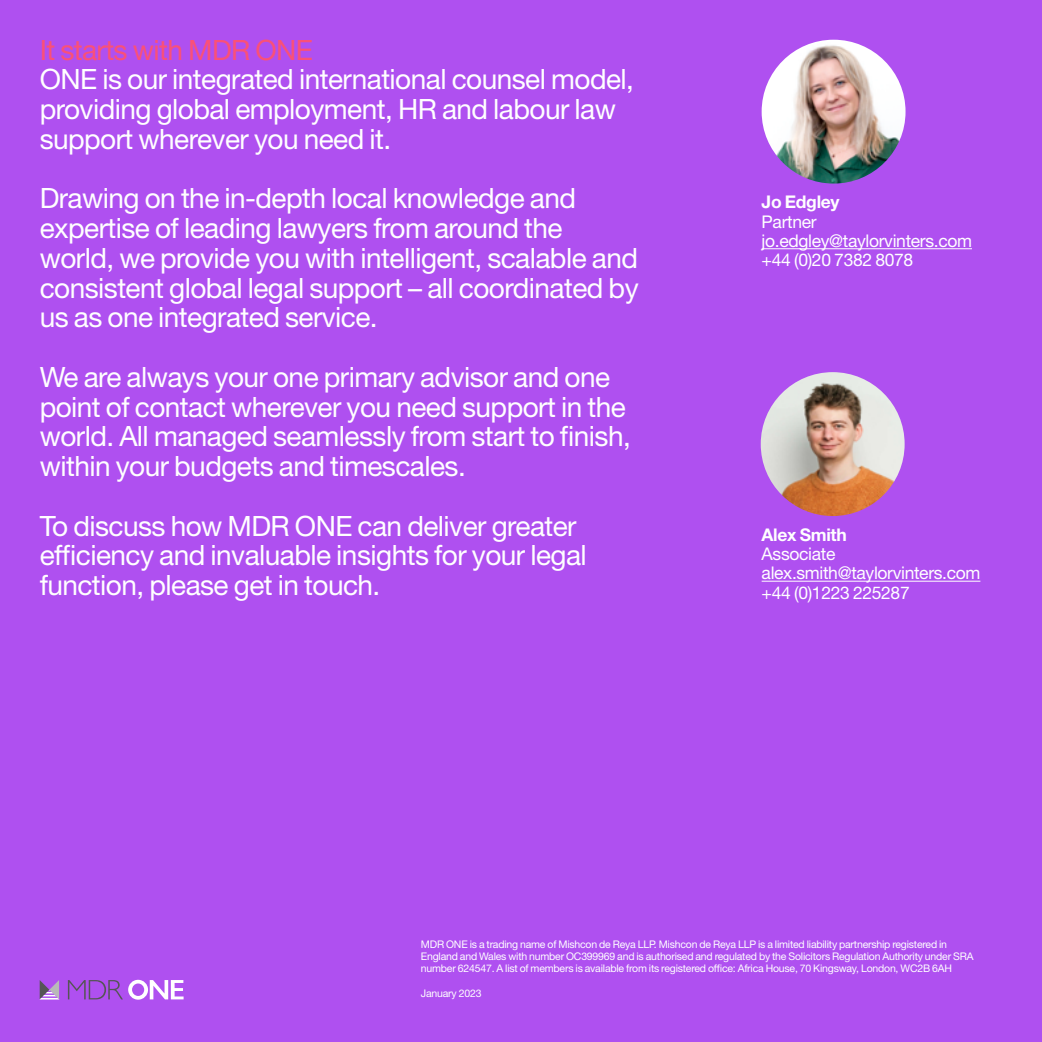
<style>
.page{position:relative;width:1042px;height:1042px;background:#af50f0}
.page>*{position:absolute;margin:0;border:0;box-sizing:border-box;transform-origin:0 0}
.t1{font:28px/29.8px "Helvetica Neue LT Pro";letter-spacing:-.02em;color:#fff}
.t2{font:28px "Helvetica Neue LT Pro";letter-spacing:-.02em;color:#fa5078}
.t3{font:17.5px/19.2px "Helvetica Neue LT Pro";letter-spacing:-.02em;color:#fff}
.t4{font:700 17.5px "Helvetica Neue LT Pro";letter-spacing:-.02em;color:#fff}
.t5{font:10.5px/12.2px "Helvetica Neue LT Pro";letter-spacing:-.02em;color:#fff}
</style>
<div class="page">
<svg style="left:40px;top:980px;width:19px;height:19px"></svg>
<svg style="left:68px;top:980px;width:116px;height:19px"></svg>
<hr style="left:761px;top:248px;width:211px;height:1px;background:#fff">
<hr style="left:761px;top:581px;width:219px;height:1px;background:#fff">
<img style="left:761px;top:372px;width:143px;height:144px;border-radius:72px">
<img style="left:761px;top:40px;width:144px;height:144px;border-radius:72px">
<p class="t2" style="left:40px;top:32px;width:275px">It starts with MDR ONE</p>
<p class="t1" style="left:40px;top:64px;width:596px">ONE is our integrated international counsel model, providing global employment, HR and labour law support wherever you need it.</p>
<p class="t1" style="left:40px;top:183px;width:600px">Drawing on the in-depth local knowledge and expertise of leading lawyers from around the world, we provide you with intelligent, scalable and consistent global legal support – all coordinated by us as one integrated service.</p>
<p class="t1" style="left:40px;top:361px;width:593px">We are always your one primary advisor and one point of contact wherever you need support in the world. All managed seamlessly from start to finish, within your budgets and timescales.</p>
<p class="t1" style="left:40px;top:510px;width:548px">To discuss how MDR ONE can deliver greater efficiency and invaluable insights for your legal function, please get in touch.</p>
<p class="t4" style="left:761px;top:191px;width:79px">Jo Edgley</p>
<p class="t3" style="left:761px;top:211px;width:212px">Partner jo.edgley@taylorvinters.com +44 (0)20 7382 8078</p>
<p class="t4" style="left:761px;top:524px;width:87px">Alex Smith</p>
<p class="t3" style="left:761px;top:544px;width:220px">Associate alex.smith@taylorvinters.com +44 (0)1223 225287</p>
<p class="t5" style="left:421px;top:937px;width:554px">MDR ONE is a trading name of Mishcon de Reya LLP. Mishcon de Reya LLP is a limited liability partnership registered in<br>England and Wales with number OC399969 and is authorised and regulated by the Solicitors Regulation Authority under SRA number 624547. A list of members is available from its registered office: Africa House, 70 Kingsway, London, WC2B 6AH</p>
<p class="t5" style="left:421px;top:986px;width:62px">January 2023</p>
</div>
